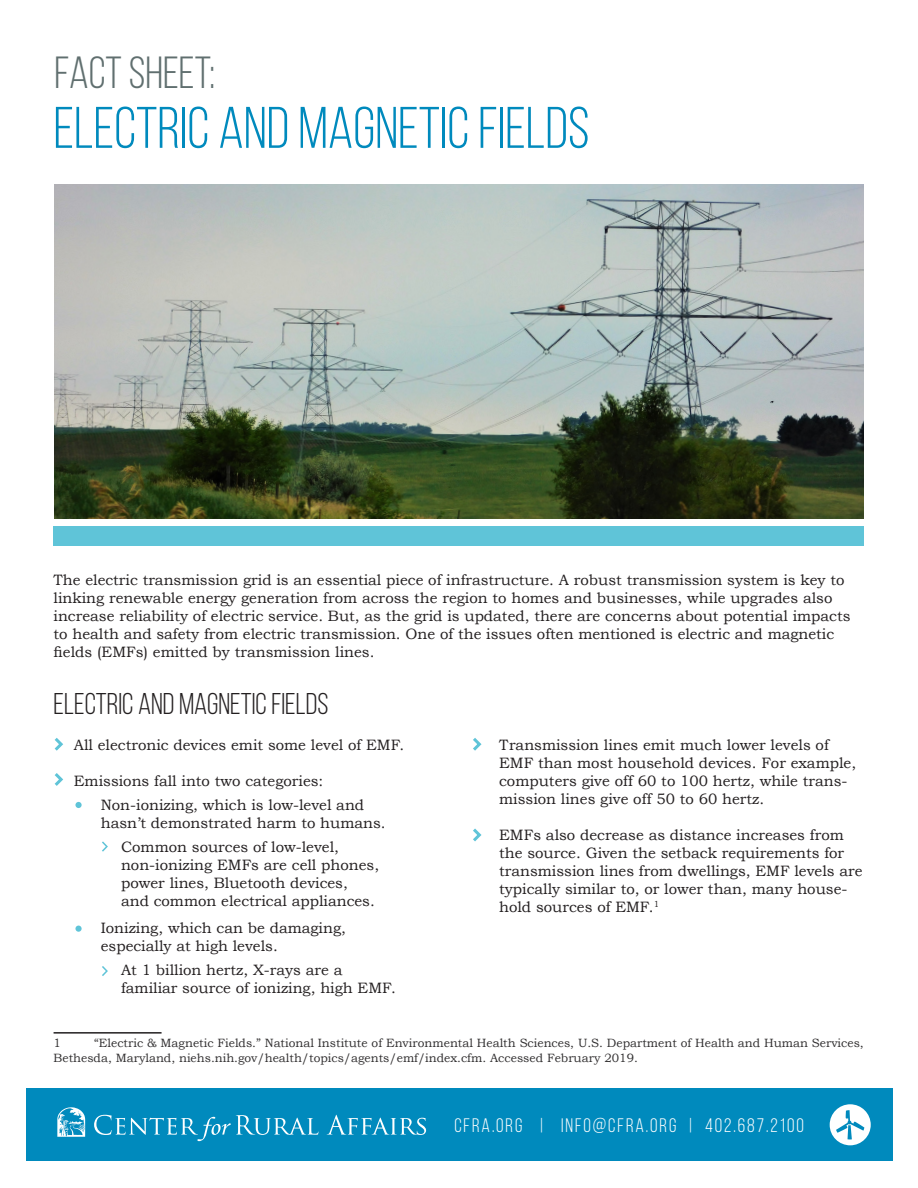
<style>
.page{position:relative;width:918px;height:1188px;background:#fff}
.page>*{position:absolute;margin:0;border:0;box-sizing:border-box;transform-origin:0 0}
.t1{font:58.5px "Bebas Neue";color:#008abd}
.t2{font:45px "Bebas Neue";color:#606f6f}
.t3{font:30px "Bebas Neue";color:#231f20}
.t4{font:19.5px "Bebas Neue";letter-spacing:.1em;color:#fff}
.t5{font:15px/18px "Bookman Old Style";color:#231f20}
.t6{font:12px/14.4px "Bookman Old Style";color:#312f30}
</style>
<div class="page">
<div style="left:26px;top:1089px;width:866px;height:72px;background:#008abd"></div>
<svg style="left:94px;top:1115px;width:224px;height:26px"></svg>
<svg style="left:327px;top:1115px;width:99px;height:20px"></svg>
<svg style="left:57px;top:1107px;width:28px;height:30px"></svg>
<div style="left:830px;top:1104px;width:41px;height:41px;background:#fff;border-radius:50%"></div>
<svg style="left:836px;top:1110px;width:28px;height:29px"></svg>
<hr style="left:54px;top:1032px;width:108px;height:2px;background:#231f20">
<img style="left:55px;top:184px;width:809px;height:334px">
<div style="left:54px;top:526px;width:810px;height:20px;background:#5fc4d8"></div>
<svg style="left:54px;top:738px;width:9px;height:13px"></svg>
<svg style="left:54px;top:773px;width:9px;height:13px"></svg>
<svg style="left:473px;top:738px;width:9px;height:13px"></svg>
<div style="left:75px;top:802px;width:7px;height:6px;background:#5fc4d8;border-radius:50%"></div>
<div style="left:75px;top:926px;width:7px;height:6px;background:#5fc4d8;border-radius:50%"></div>
<svg style="left:102px;top:841px;width:6px;height:11px"></svg>
<svg style="left:102px;top:966px;width:6px;height:10px"></svg>
<svg style="left:473px;top:828px;width:9px;height:14px"></svg>
<h2 class="t2" style="left:55px;top:48px;width:162px">FACT SHEET:</h2>
<h1 class="t1" style="left:54px;top:96px;width:538px">ELECTRIC AND MAGNETIC FIELDS</h1>
<p class="t5" style="left:54px;top:571px;width:799px">The electric transmission grid is an essential piece of infrastructure. A robust transmission system is key to linking renewable energy generation from across the region to homes and businesses, while upgrades also increase reliability of electric service. But, as the grid is updated, there are concerns about potential impacts to health and safety from electric transmission. One of the issues often mentioned is electric and magnetic fields (EMFs) emitted by transmission lines.</p>
<h3 class="t3" style="left:54px;top:688px;width:276px">ELECTRIC AND MAGNETIC FIELDS</h3>
<p class="t5" style="left:74px;top:736px;width:332px">All electronic devices emit some level of EMF.</p>
<p class="t5" style="left:101px;top:769px;width:265px;line-height:24px;text-indent:-27px">Emissions fall into two categories:<br>Non-ionizing, which is low-level and</p>
<p class="t5" style="left:121px;top:811px;width:266px;line-height:24px;text-indent:-20px">hasn’t demonstrated harm to humans.<br>Common sources of low-level,</p>
<p class="t5" style="left:121px;top:856px;width:260px">non-ionizing EMFs are cell phones, power lines, Bluetooth devices, and common electrical appliances.</p>
<p class="t5" style="left:101px;top:919px;width:247px">Ionizing, which can be damaging, especially at high levels.</p>
<p class="t5" style="left:121px;top:961px;width:276px">At 1 billion hertz, X-rays are a familiar source of ionizing, high EMF.</p>
<p class="t5" style="left:499px;top:736px;width:359px">Transmission lines emit much lower levels of EMF than most household devices. For example, computers give off 60 to 100 hertz, while trans&shy;mission lines give off 50 to 60 hertz.</p>
<p class="t5" style="left:499px;top:826px;width:365px">EMFs also decrease as distance increases from the source. Given the setback requirements for transmission lines from dwellings, EMF levels are typically similar to, or lower than, many house&shy;hold sources of EMF.<sup>1</sup></p>
<p class="t6" style="left:54px;top:1036px;width:812px;text-indent:40px">“Electric &amp; Magnetic Fields.” National Institute of Environmental Health Sciences, U.S. Department of Health and Human Services,<br>Bethesda, Maryland, niehs.nih.gov/health/topics/agents/emf/index.cfm. Accessed February 2019.</p>
<p class="t6" style="left:54px;top:1036px;width:9px">1</p>
<h3 class="t4" style="left:454px;top:1115px;width:351px">CFRA.ORG | INFO@CFRA.ORG | 402.687.2100</h3>
</div>
